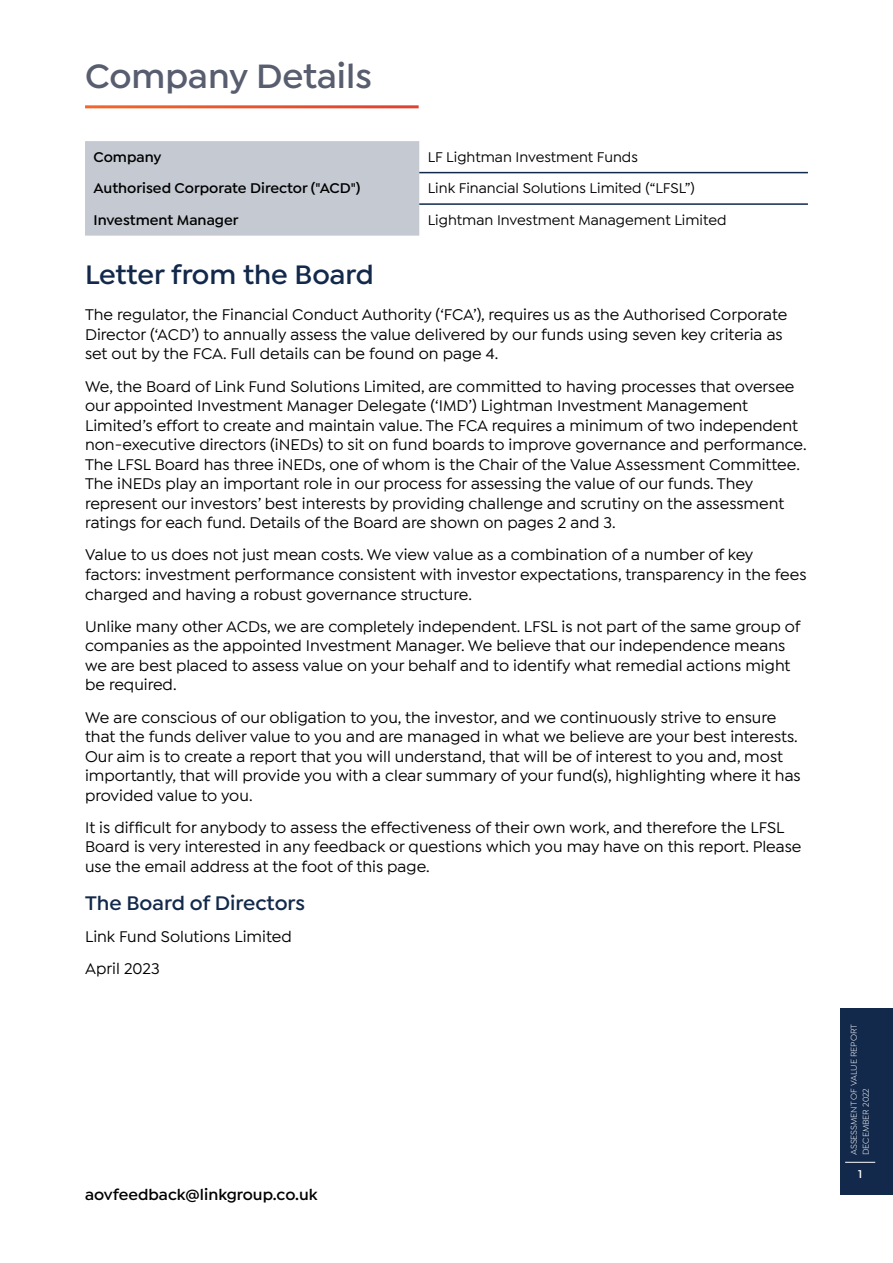
<style>
.page{position:relative;width:893px;height:1263px;background:#fff}
.page>*{position:absolute;margin:0;border:0;box-sizing:border-box;transform-origin:0 0}
.t1{font:600 36px "Isidora Sans";color:#585e6f}
.t2{font:600 28.5px "Isidora Sans";color:#13294b}
.t3{font:600 21px "Isidora Sans";color:#13294b}
.t4{font:500 16.5px/19.5px "Isidora Sans";color:#000}
.t5{font:600 16.5px "Isidora Sans";color:#000}
.t6{font:500 15px "Isidora Sans";color:#000}
.t7{font:600 15px "Isidora Sans";color:#000}
.t8{font:600 12px "Isidora Sans";color:#fff}
.t9{font:9px/12px "Isidora Sans";color:#fff}
</style>
<div class="page">
<div style="left:840px;top:1008px;width:53px;height:187px;background:#13294b"></div>
<hr style="left:845px;top:1162px;width:30px;height:1px;background:#fff">
<div style="left:85px;top:141px;width:334px;height:95px;background:#c4c9d2"></div>
<hr style="left:419px;top:172px;width:389px;height:1px;background:#13294b">
<hr style="left:419px;top:203px;width:389px;height:2px;background:#13294b">
<h1 class="t1" style="left:85px;top:55px;width:288px">Company Details</h1>
<p class="t7" style="left:94px;top:148px;width:70px">Company</p>
<p class="t6" style="left:428px;top:149px;width:212px">LF Lightman Investment Funds</p>
<p class="t7" style="left:94px;top:180px;width:268px">Authorised Corporate Director ("ACD")</p>
<p class="t6" style="left:428px;top:180px;width:268px">Link Financial Solutions Limited (“LFSL”)</p>
<p class="t7" style="left:94px;top:211px;width:147px">Investment Manager</p>
<p class="t6" style="left:428px;top:212px;width:300px">Lightman Investment Management Limited</p>
<h2 class="t2" style="left:85px;top:258px;width:290px">Letter from the Board</h2>
<p class="t4" style="left:85px;top:305px;width:704px">The regulator, the Financial Conduct Authority (‘FCA’), requires us as the Authorised Corporate<br>Director (‘ACD’) to annually assess the value delivered by our funds using seven key criteria as set out by the FCA. Full details can be found on page 4.</p>
<p class="t4" style="left:85px;top:376px;width:723px">We, the Board of Link Fund Solutions Limited, are committed to having processes that oversee our appointed Investment Manager Delegate (‘IMD’) Lightman Investment Management Limited’s effort to create and maintain value. The FCA requires a minimum of two independent non-executive directors (iNEDs) to sit on fund boards to improve governance and performance.<br>The LFSL Board has three iNEDs, one of whom is the Chair of the Value Assessment Committee.<br>The iNEDs play an important role in our process for assessing the value of our funds. They represent our investors’ best interests by providing challenge and scrutiny on the assessment ratings for each fund. Details of the Board are shown on pages 2 and 3.</p>
<p class="t4" style="left:85px;top:545px;width:723px">Value to us does not just mean costs. We view value as a combination of a number of key factors: investment performance consistent with investor expectations, transparency in the fees charged and having a robust governance structure.</p>
<p class="t4" style="left:85px;top:617px;width:717px">Unlike many other ACDs, we are completely independent. LFSL is not part of the same group of companies as the appointed Investment Manager. We believe that our independence means we are best placed to assess value on your behalf and to identify what remedial actions might be required.</p>
<p class="t4" style="left:85px;top:707px;width:717px">We are conscious of our obligation to you, the investor, and we continuously strive to ensure that the funds deliver value to you and are managed in what we believe are your best interests.<br>Our aim is to create a report that you will understand, that will be of interest to you and, most importantly, that will provide you with a clear summary of your fund(s), highlighting where it has provided value to you.</p>
<p class="t4" style="left:85px;top:818px;width:718px">It is difficult for anybody to assess the effectiveness of their own work, and therefore the LFSL<br>Board is very interested in any feedback or questions which you may have on this report. Please use the email address at the foot of this page.</p>
<p class="t3" style="left:85px;top:890px;width:221px">The Board of Directors</p>
<p class="t4" style="left:85px;top:920px;width:208px;line-height:32.2px">Link Fund Solutions Limited<br>April 2023</p>
<p class="t5" style="left:85px;top:1185px;width:234px">aovfeedback@linkgroup.co.uk</p>
<p class="t9" style="left:848px;top:1155px;width:132px;rotate:-90deg">ASSESSMENT OF VALUE REPORT<br>DECEMBER 2022</p>
<p class="t8" style="left:858px;top:1167px;width:6px">1</p>
</div>
